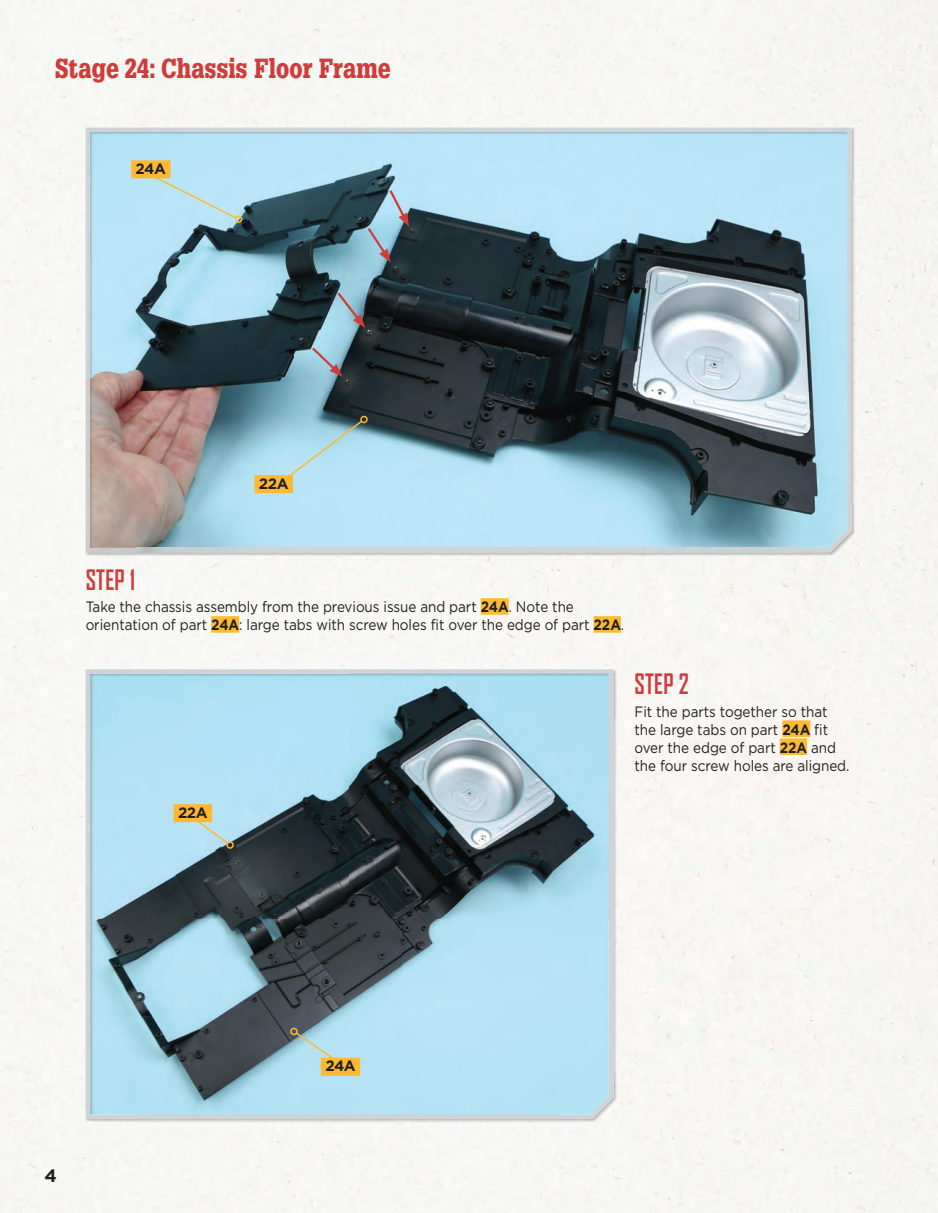
<style>
.page{position:relative;width:938px;height:1213px;background:#fff}
.page>*{position:absolute;margin:0;border:0;box-sizing:border-box;transform-origin:0 0}
.t1{font:900 27px "Glypha LT Std";letter-spacing:.01em;color:#d13b3b;scale:.8 1}
.t2{font:700 27px "Agency FB";letter-spacing:.01em;color:#d13b3b;scale:.84 1}
.t3{font:700 18px "Gotham";color:#231f20}
.t4{font:15px/18px "Gotham";letter-spacing:-.005em;color:#231f20;scale:.9 1}
.t5{font:700 15px "Gotham";letter-spacing:-.03em;color:#231f20}
.s1{font-weight:700}
</style>
<div class="page">
<img style="left:936px;top:2px;width:1px;height:1209px">
<div style="left:93px;top:556px;width:474px;height:112px;background:#f8f8f5"></div>
<div style="left:567px;top:556px;width:263px;height:239px;background:#f9f7f3"></div>
<div style="left:480px;top:598px;width:28px;height:17px;background:#fdb931"></div>
<div style="left:211px;top:616px;width:28px;height:17px;background:#fdb931"></div>
<div style="left:593px;top:616px;width:27px;height:17px;background:#fdb931"></div>
<div style="left:782px;top:720px;width:28px;height:17px;background:#fdb931"></div>
<div style="left:779px;top:738px;width:28px;height:17px;background:#fdb931"></div>
<img style="left:85px;top:127px;width:50px;height:429px">
<img style="left:135px;top:127px;width:720px;height:53px">
<img style="left:851px;top:180px;width:4px;height:323px">
<img style="left:137px;top:181px;width:663px;height:367px">
<img style="left:86px;top:128px;width:765px;height:53px">
<img style="left:86px;top:180px;width:51px;height:372px">
<img style="left:800px;top:180px;width:51px;height:372px">
<hr style="left:136px;top:548px;width:664px;height:4px;background:#cdd4d7">
<img style="left:85px;top:668px;width:52px;height:455px">
<img style="left:139px;top:668px;width:478px;height:50px">
<img style="left:137px;top:1073px;width:480px;height:50px">
<img style="left:613px;top:718px;width:4px;height:355px">
<img style="left:138px;top:723px;width:211px;height:196px">
<img style="left:349px;top:723px;width:211px;height:196px">
<img style="left:138px;top:919px;width:422px;height:195px">
<img style="left:138px;top:719px;width:422px;height:4px">
<img style="left:613px;top:722px;width:1px;height:376px">
<img style="left:86px;top:669px;width:527px;height:50px">
<img style="left:86px;top:719px;width:52px;height:400px">
<img style="left:560px;top:719px;width:53px;height:400px">
<div style="left:138px;top:1114px;width:423px;height:5px;background:#cdd3d8"></div>
<svg style="left:294px;top:1031px;width:53px;height:38px;background:#b1dae4"></svg>
<div style="left:290px;top:1028px;width:8px;height:7px;border:2px solid #fdb931;border-radius:50%"></div>
<div style="left:321px;top:1058px;width:39px;height:18px;background:#fdb931"></div>
<svg style="left:193px;top:818px;width:37px;height:27px"></svg>
<div style="left:226px;top:841px;width:8px;height:8px;border:2px solid #fdb931;border-radius:50%"></div>
<div style="left:173px;top:804px;width:39px;height:18px;background:#fdb931"></div>
<div style="left:147px;top:172px;width:91px;height:48px;background:#bae5f8"></div>
<div style="left:235px;top:215px;width:7px;height:8px;border:2px solid #fdb931;border-radius:50%"></div>
<div style="left:131px;top:160px;width:39px;height:18px;background:#fdb931"></div>
<svg style="left:270px;top:419px;width:93px;height:72px;background:#abd7e5"></svg>
<div style="left:360px;top:416px;width:7px;height:7px;border:2px solid #fdb931;border-radius:50%"></div>
<div style="left:254px;top:475px;width:39px;height:18px;background:#fdb931"></div>
<svg style="left:335px;top:290px;width:30px;height:38px"></svg>
<svg style="left:309px;top:345px;width:33px;height:32px"></svg>
<svg style="left:365px;top:188px;width:44px;height:74px;background:#7b93a1"></svg>
<h1 class="t1" style="left:55px;top:52px;width:420px">Stage 24: Chassis Floor Frame</h1>
<p class="t5" style="left:136px;top:159px;width:32px">24A</p>
<p class="t5" style="left:259px;top:473px;width:31px">22A</p>
<h1 class="t2" style="left:86px;top:565px;width:60px">STEP 1</h1>
<p class="t4" style="left:86px;top:598px;width:599px">Take the chassis assembly from the previous issue and part <span class="s1">24A</span>. Note the orientation of part <span class="s1">24A</span>: large tabs with screw holes fit over the edge of part <span class="s1">22A</span>.</p>
<p class="t5" style="left:178px;top:802px;width:31px">22A</p>
<h1 class="t2" style="left:634px;top:669px;width:66px">STEP 2</h1>
<p class="t4" style="left:634px;top:702px;width:240px">Fit the parts together so that the large tabs on part <span class="s1">24A</span> fit over the edge of part <span class="s1">22A</span> and the four screw holes are aligned.</p>
<p class="t3" style="left:44px;top:1164px;width:14px">4</p>
<p class="t5" style="left:325px;top:1056px;width:32px">24A</p>
</div>
